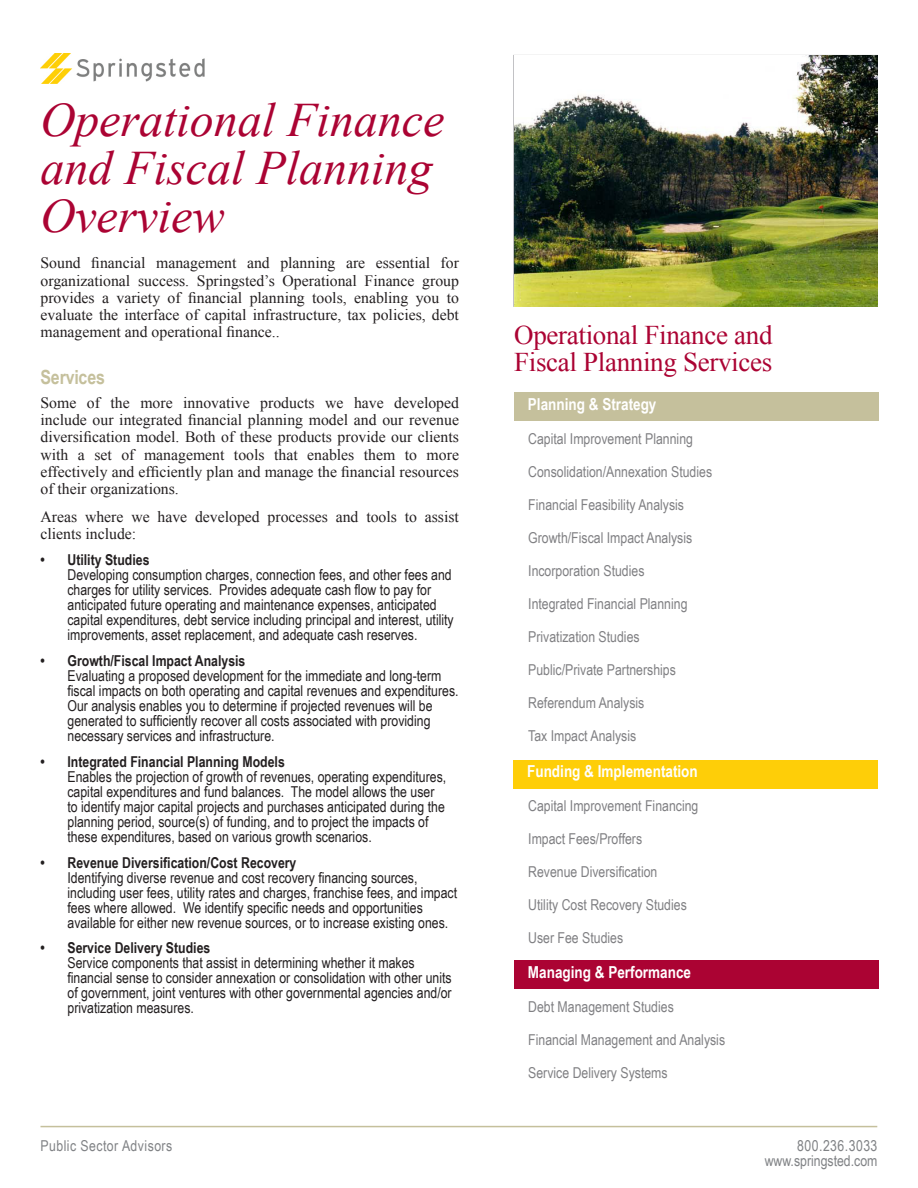
<style>
.page{position:relative;width:918px;height:1188px;background:#fff}
.page>*{position:absolute;margin:0;border:0;box-sizing:border-box;transform-origin:0 0}
.t1{font:italic 48px/48px "Times New Roman";color:#ab0333}
.t2{font:27px/27px "Times New Roman";letter-spacing:-.01em;color:#ab0333}
.t3{font:700 19.5px "Arial Narrow";letter-spacing:-.01em;color:#c5c09c}
.t4{font:700 16.5px "Arial Narrow";color:#fff}
.t5{font:15.75px/17.2px "Times New Roman";color:#231f20;text-align:justify}
.t6{font:15px/15px "Arial Narrow";color:#231f20}
.t7{font:15px "Arial Narrow";color:#808083}
.t8{font:15px "Arial Narrow";letter-spacing:.03em;color:#808285}
.t9{font:15px "Arial Narrow";color:#808285}
.s1{font-weight:700}
</style>
<div class="page">
<hr style="left:40px;top:1126px;width:837px;height:1px;background:#c5c09c">
<img style="left:40px;top:54px;width:165px;height:30px">
<div style="left:513px;top:760px;width:365px;height:28px;background:#fece08"></div>
<div style="left:514px;top:960px;width:365px;height:29px;background:#ab0333"></div>
<div style="left:514px;top:393px;width:365px;height:28px;background:#c5c09c"></div>
<img style="left:514px;top:56px;width:363px;height:250px">
<p class="t1" style="left:40px;top:95px;width:405px">Operational Finance and Fiscal Planning<br>Overview</p>
<p class="t5" style="left:40px;top:254px;width:420px">Sound financial management and planning are essential for organizational success. Springsted’s Operational Finance group provides a variety of financial planning tools, enabling you to evaluate the interface of capital infrastructure, tax policies, debt management and operational finance..</p>
<p class="t3" style="left:40px;top:362px;width:66px">Services</p>
<p class="t5" style="left:40px;top:394px;width:420px">Some of the more innovative products we have developed include our integrated financial planning model and our revenue diversification model. Both of these products provide our clients with a set of management tools that enables them to more effectively and efficiently plan and manage the financial resources of their organizations.</p>
<p class="t5" style="left:40px;top:508px;width:420px">Areas where we have developed processes and tools to assist clients include:</p>
<p class="t6" style="left:68px;top:552px;width:388px;text-indent:-27px"><span class="s1">• Utility Studies<br></span>Developing consumption charges, connection fees, and other fees and charges for utility services. Provides adequate cash flow to pay for anticipated future operating and maintenance expenses, anticipated capital expenditures, debt service including principal and interest, utility improvements, asset replacement, and adequate cash reserves.</p>
<p class="t6" style="left:68px;top:653px;width:393px;text-indent:-27px"><span class="s1">• Growth/Fiscal Impact Analysis<br></span>Evaluating a proposed development for the immediate and long-term fiscal impacts on both operating and capital revenues and expenditures.<br>Our analysis enables you to determine if projected revenues will be generated to sufficiently recover all costs associated with providing necessary services and infrastructure.</p>
<p class="t6" style="left:68px;top:753px;width:380px;text-indent:-27px"><span class="s1">• Integrated Financial Planning Models<br></span>Enables the projection of growth of revenues, operating expenditures, capital expenditures and fund balances. The model allows the user to identify major capital projects and purchases anticipated during the planning period, source(s) of funding, and to project the impacts of these expenditures, based on various growth scenarios.</p>
<p class="t6" style="left:68px;top:854px;width:391px;text-indent:-27px"><span class="s1">• Revenue Diversification/Cost Recovery<br></span>Identifying diverse revenue and cost recovery financing sources, including user fees, utility rates and charges, franchise fees, and impact fees where allowed. We identify specific needs and opportunities available for either new revenue sources, or to increase existing ones.</p>
<p class="t6" style="left:68px;top:940px;width:386px;text-indent:-27px"><span class="s1">• Service Delivery Studies<br></span>Service components that assist in determining whether it makes financial sense to consider annexation or consolidation with other units of government, joint ventures with other governmental agencies and/or privatization measures.</p>
<p class="t8" style="left:40px;top:1135px;width:133px">Public Sector Advisors</p>
<p class="t2" style="left:514px;top:321px;width:260px">Operational Finance and<br>Fiscal Planning Services</p>
<p class="t4" style="left:528px;top:391px;width:130px">Planning &amp; Strategy</p>
<p class="t7" style="left:528px;top:428px;width:166px">Capital Improvement Planning</p>
<p class="t7" style="left:528px;top:461px;width:185px">Consolidation/Annexation Studies</p>
<p class="t7" style="left:528px;top:494px;width:157px">Financial Feasibility Analysis</p>
<p class="t7" style="left:528px;top:527px;width:166px">Growth/Fiscal Impact Analysis</p>
<p class="t7" style="left:528px;top:560px;width:118px">Incorporation Studies</p>
<p class="t7" style="left:528px;top:593px;width:161px">Integrated Financial Planning</p>
<p class="t7" style="left:528px;top:626px;width:113px">Privatization Studies</p>
<p class="t7" style="left:528px;top:659px;width:149px">Public/Private Partnerships</p>
<p class="t7" style="left:528px;top:692px;width:118px">Referendum Analysis</p>
<p class="t7" style="left:528px;top:725px;width:110px">Tax Impact Analysis</p>
<p class="t4" style="left:527px;top:759px;width:172px">Funding &amp; Implementation</p>
<p class="t7" style="left:528px;top:795px;width:172px">Capital Improvement Financing</p>
<p class="t7" style="left:528px;top:828px;width:115px">Impact Fees/Proffers</p>
<p class="t7" style="left:528px;top:861px;width:131px">Revenue Diversification</p>
<p class="t7" style="left:528px;top:894px;width:160px">Utility Cost Recovery Studies</p>
<p class="t7" style="left:528px;top:927px;width:97px">User Fee Studies</p>
<p class="t4" style="left:528px;top:959px;width:165px">Managing &amp; Performance</p>
<p class="t7" style="left:528px;top:996px;width:147px">Debt Management Studies</p>
<p class="t7" style="left:528px;top:1029px;width:198px">Financial Management and Analysis</p>
<p class="t7" style="left:528px;top:1062px;width:141px">Service Delivery Systems</p>
<p class="t8" style="left:797px;top:1135px;width:82px">800.236.3033</p>
<p class="t9" style="left:765px;top:1150px;width:114px">www.springsted.com</p>
</div>
